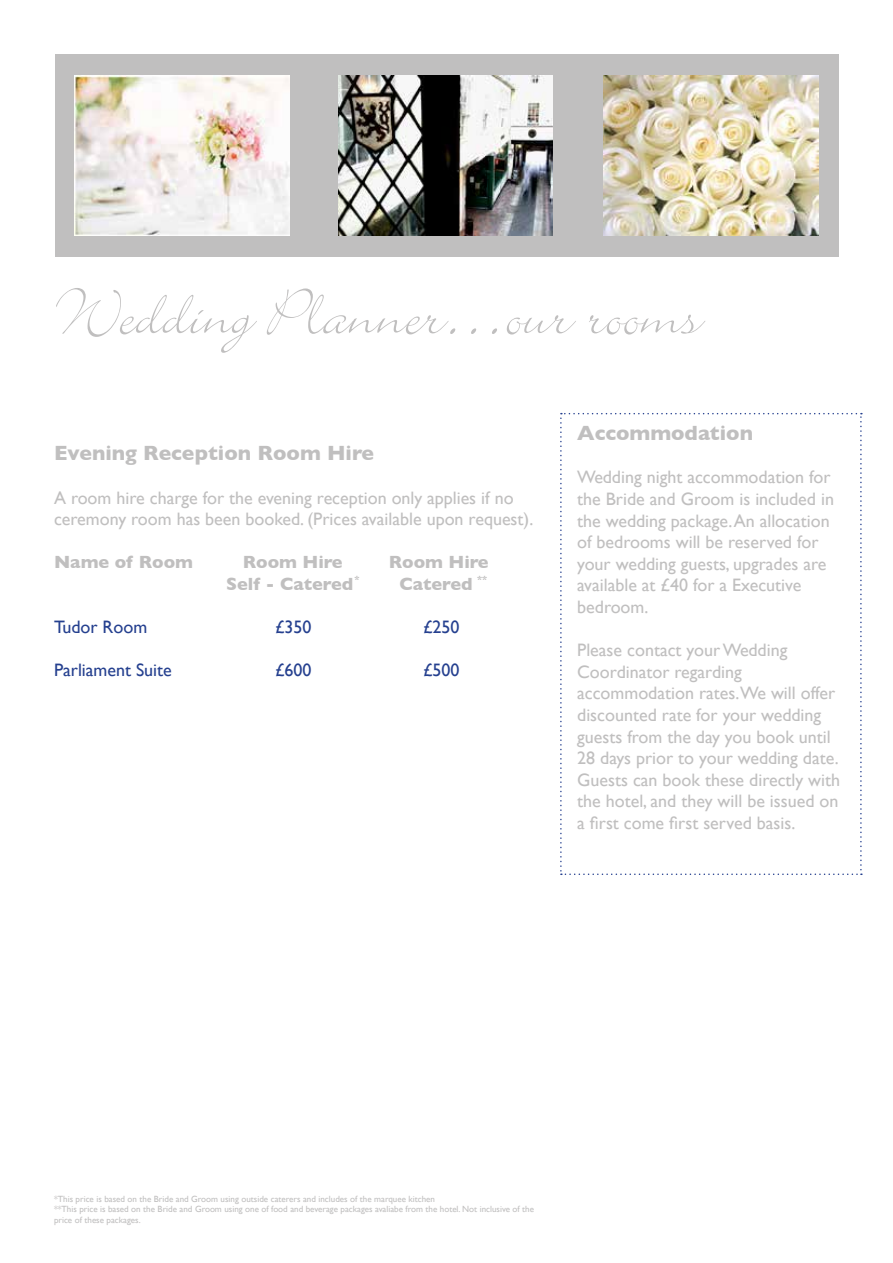
<style>
.page{position:relative;width:893px;height:1263px;background:#fff}
.page>*{position:absolute;margin:0;border:0;box-sizing:border-box;transform-origin:0 0}
.t1{font:72px "Bickley Script Plain";color:#c0bfbf}
.t2{font:700 21px "Gill Sans";color:#c0bfbf}
.t3{font:18px/21.6px "Gill Sans";color:#c0bfbf}
.t4{font:700 18px "Gill Sans";color:#c0bfbf}
.t5{font:18px "Gill Sans";color:#25408f}
.t6{font:9px/10.8px "Gill Sans";color:#c0bfbf}
.t7{font:700 9px "Gill Sans";color:#c0bfbf}
</style>
<div class="page">
<svg style="left:560px;top:413px;width:302px;height:462px"></svg>
<div style="left:55px;top:54px;width:783px;height:202px;background:#c0bfbf"></div>
<img style="left:75px;top:75px;width:214px;height:160px">
<img style="left:604px;top:75px;width:214px;height:160px">
<img style="left:339px;top:75px;width:214px;height:160px">
<h1 class="t1" style="left:54px;top:283px;width:648px">Wedding Planner…our rooms</h1>
<p class="t2" style="left:54px;top:437px;width:322px">Evening Reception Room Hire</p>
<p class="t3" style="left:54px;top:487px;width:481px">A room hire charge for the evening reception only applies if no ceremony room has been booked. (Prices available upon request).</p>
<p class="t4" style="left:54px;top:548px;width:141px">Name of Room</p>
<p class="t4" style="left:243px;top:548px;width:101px">Room Hire</p>
<p class="t4" style="left:389px;top:548px;width:101px">Room Hire</p>
<p class="t4" style="left:226px;top:570px;width:129px">Self - Catered</p>
<p class="t4" style="left:399px;top:570px;width:75px">Catered</p>
<p class="t5" style="left:54px;top:617px;width:95px">Tudor Room</p>
<p class="t5" style="left:275px;top:617px;width:38px">£350</p>
<p class="t5" style="left:423px;top:617px;width:38px">£250</p>
<p class="t5" style="left:54px;top:660px;width:119px">Parliament Suite</p>
<p class="t5" style="left:275px;top:660px;width:38px">£600</p>
<p class="t5" style="left:423px;top:660px;width:38px">£500</p>
<p class="t7" style="left:355px;top:572px;width:7px">*</p>
<p class="t7" style="left:477px;top:572px;width:12px">**</p>
<p class="t2" style="left:577px;top:416px;width:177px">Accommodation</p>
<p class="t3" style="left:577px;top:466px;width:258px">Wedding night accommodation for the Bride and Groom is included in the wedding package. An allocation of bedrooms will be reserved for your wedding guests, upgrades are available at £40 for a Executive bedroom.</p>
<p class="t3" style="left:577px;top:639px;width:264px">Please contact your Wedding<br>Coordinator regarding accommodation rates.We will offer discounted rate for your wedding guests from the day you book until<br>28 days prior to your wedding date.<br>Guests can book these directly with the hotel, and they will be issued on a first come first served basis.</p>
<p class="t6" style="left:54px;top:1193px;width:482px">*This price is based on the Bride and Groom using outside caterers and includes of the marquee kitchen<br>**This price is based on the Bride and Groom using one of food and beverage packages avaliabe from the hotel. Not inclusive of the price of these packages.</p>
</div>
